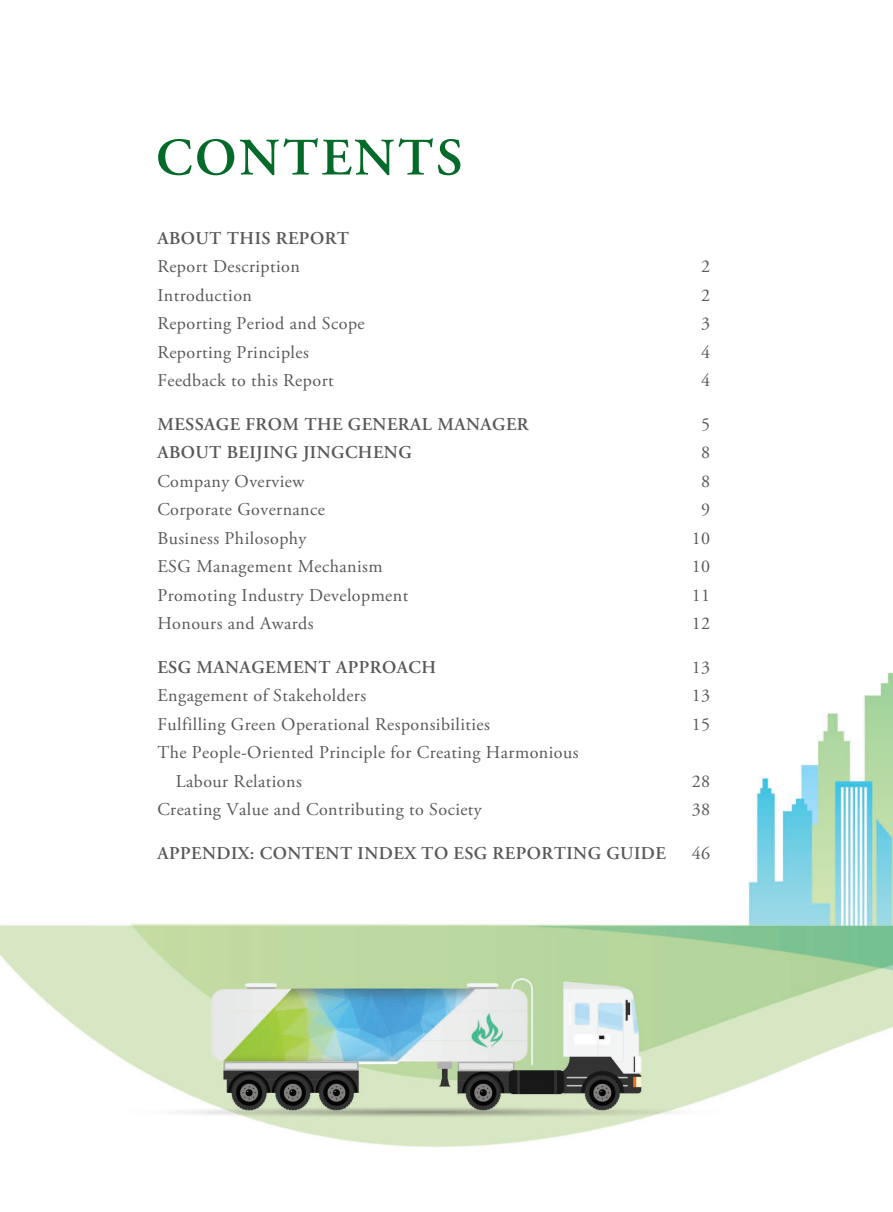
<style>
.page{position:relative;width:893px;height:1212px;background:#fff}
.page>*{position:absolute;margin:0;border:0;box-sizing:border-box;transform-origin:0 0}
.t1{font:600 52.5px "Adobe Garamond Pro";letter-spacing:.05em;color:#046a29}
.t2{font:18px/28.5px "Adobe Garamond Pro";letter-spacing:.025em;color:#57585a}
.t3{font:600 18px "Adobe Garamond Pro";letter-spacing:.025em;color:#57585a}
</style>
<div class="page">
<img style="left:0;top:672px;width:893px;height:475px">
<h1 class="t1" style="left:156px;top:128px;width:308px">CONTENTS</h1>
<p class="t3" style="left:157px;top:227px;width:193px">ABOUT THIS REPORT</p>
<p class="t2" style="left:157px;top:253px;width:144px">Report Description</p>
<p class="t2" style="left:701px;top:253px;width:10px">2</p>
<p class="t2" style="left:157px;top:281px;width:96px">Introduction</p>
<p class="t2" style="left:701px;top:281px;width:10px">2</p>
<p class="t2" style="left:157px;top:310px;width:209px">Reporting Period and Scope</p>
<p class="t2" style="left:701px;top:310px;width:10px">3</p>
<p class="t2" style="left:157px;top:338px;width:153px">Reporting Principles</p>
<p class="t2" style="left:701px;top:338px;width:10px">4</p>
<p class="t2" style="left:157px;top:367px;width:178px">Feedback to this Report</p>
<p class="t2" style="left:701px;top:367px;width:10px">4</p>
<p class="t3" style="left:157px;top:413px;width:373px">MESSAGE FROM THE GENERAL MANAGER</p>
<p class="t2" style="left:701px;top:410px;width:10px">5</p>
<p class="t3" style="left:157px;top:442px;width:256px">ABOUT BEIJING JINGCHENG</p>
<p class="t2" style="left:701px;top:439px;width:10px">8</p>
<p class="t2" style="left:157px;top:467px;width:149px">Company Overview</p>
<p class="t2" style="left:701px;top:467px;width:10px">8</p>
<p class="t2" style="left:157px;top:496px;width:169px">Corporate Governance</p>
<p class="t2" style="left:701px;top:496px;width:10px">9</p>
<p class="t2" style="left:157px;top:524px;width:151px">Business Philosophy</p>
<p class="t2" style="left:692px;top:524px;width:20px">10</p>
<p class="t2" style="left:157px;top:553px;width:227px">ESG Management Mechanism</p>
<p class="t2" style="left:692px;top:553px;width:20px">10</p>
<p class="t2" style="left:157px;top:581px;width:252px">Promoting Industry Development</p>
<p class="t2" style="left:692px;top:581px;width:20px">11</p>
<p class="t2" style="left:157px;top:610px;width:158px">Honours and Awards</p>
<p class="t2" style="left:692px;top:610px;width:20px">12</p>
<p class="t3" style="left:157px;top:656px;width:280px">ESG MANAGEMENT APPROACH</p>
<p class="t2" style="left:692px;top:653px;width:20px">13</p>
<p class="t2" style="left:157px;top:682px;width:210px">Engagement of Stakeholders</p>
<p class="t2" style="left:692px;top:682px;width:20px">13</p>
<p class="t2" style="left:157px;top:710px;width:423px">Fulfilling Green Operational Responsibilities<br>The People-Oriented Principle for Creating Harmonious</p>
<p class="t2" style="left:692px;top:710px;width:20px">15</p>
<p class="t2" style="left:176px;top:767px;width:128px">Labour Relations</p>
<p class="t2" style="left:692px;top:767px;width:20px">28</p>
<p class="t2" style="left:157px;top:796px;width:326px">Creating Value and Contributing to Society</p>
<p class="t2" style="left:692px;top:796px;width:20px">38</p>
<p class="t3" style="left:157px;top:842px;width:510px">APPENDIX: CONTENT INDEX TO ESG REPORTING GUIDE</p>
<p class="t2" style="left:692px;top:839px;width:20px">46</p>
</div>
